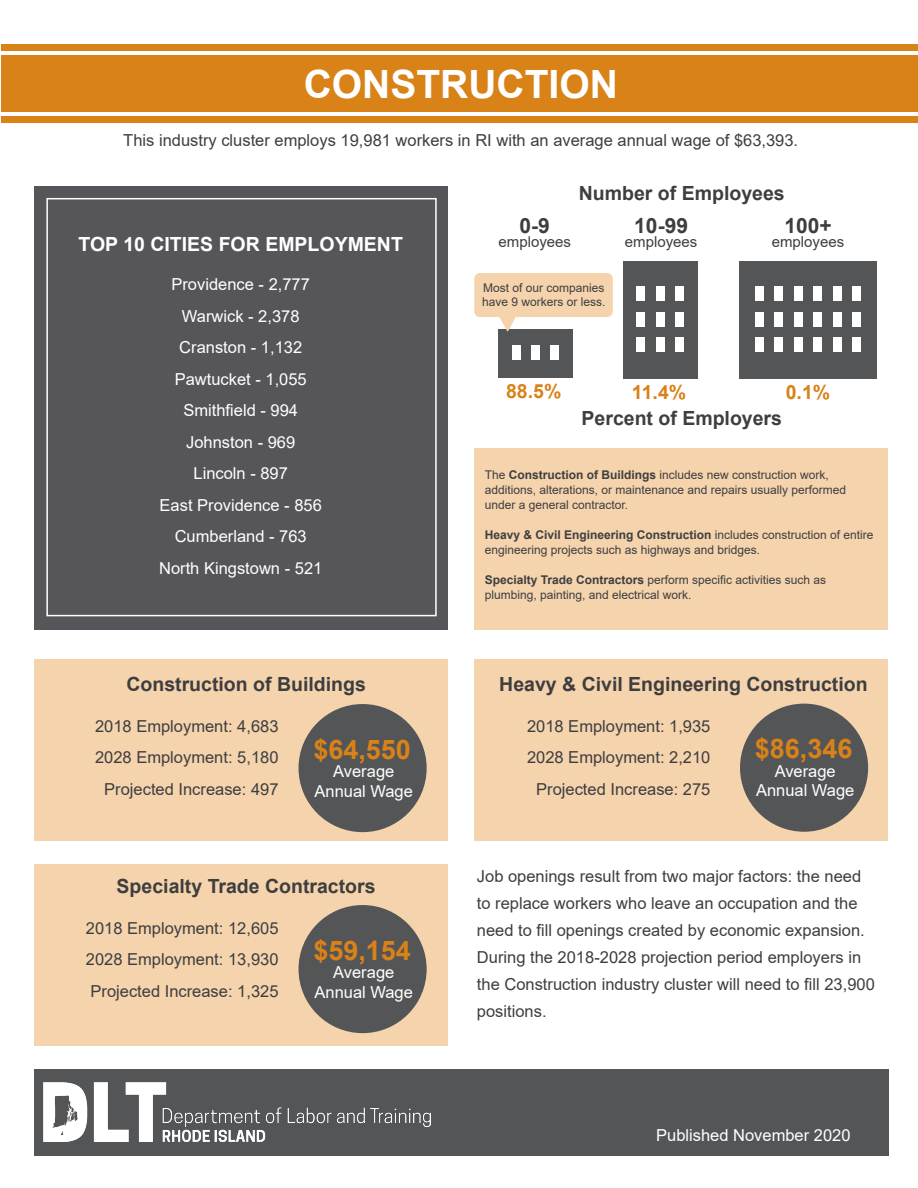
<style>
.page{position:relative;width:918px;height:1188px;background:#fff}
.page>*{position:absolute;margin:0;border:0;box-sizing:border-box;transform-origin:0 0}
.t1{font:700 39px "Arial";color:#fff}
.t2{font:700 27px "Arial";color:#d98218}
.t3{font:700 21px "Arial";color:#3e3e3f}
.t4{font:700 19.5px "Arial";color:#3e3e3f}
.t5{font:700 19.5px "Arial";color:#fff}
.t6{font:700 19.5px "Arial";color:#d98218}
.t7{font:16.5px/27px "Arial";color:#3e3e3f}
.t8{font:16.5px/31.5px "Arial";color:#fff}
.t9{font:15px "Arial";color:#3e3e3f}
.t10{font:12px/15px "Arial";color:#3e3e3f}
.s1{font-weight:700}
</style>
<div class="page">
<div style="left:2px;top:56px;width:916px;height:56px;background:#d98218"></div>
<div style="left:2px;top:116px;width:916px;height:7px;background:#d98218"></div>
<div style="left:2px;top:44px;width:916px;height:7px;background:#d98218"></div>
<div style="left:498px;top:330px;width:75px;height:48px;background:#545557"></div>
<div style="left:512px;top:345px;width:8px;height:15px;background:#fff"></div>
<div style="left:531px;top:345px;width:9px;height:15px;background:#fff"></div>
<div style="left:550px;top:345px;width:9px;height:15px;background:#fff"></div>
<div style="left:623px;top:261px;width:74px;height:118px;background:#545557"></div>
<div style="left:636px;top:312px;width:9px;height:14px;background:#fff"></div>
<div style="left:656px;top:312px;width:8px;height:14px;background:#fff"></div>
<div style="left:675px;top:312px;width:9px;height:14px;background:#fff"></div>
<div style="left:636px;top:286px;width:9px;height:15px;background:#fff"></div>
<div style="left:656px;top:286px;width:8px;height:15px;background:#fff"></div>
<div style="left:675px;top:286px;width:9px;height:15px;background:#fff"></div>
<div style="left:636px;top:338px;width:9px;height:14px;background:#fff"></div>
<div style="left:656px;top:338px;width:8px;height:14px;background:#fff"></div>
<div style="left:675px;top:338px;width:9px;height:14px;background:#fff"></div>
<div style="left:739px;top:261px;width:138px;height:118px;background:#545557"></div>
<div style="left:755px;top:312px;width:9px;height:14px;background:#fff"></div>
<div style="left:775px;top:312px;width:8px;height:14px;background:#fff"></div>
<div style="left:794px;top:312px;width:8px;height:14px;background:#fff"></div>
<div style="left:814px;top:312px;width:8px;height:14px;background:#fff"></div>
<div style="left:833px;top:312px;width:8px;height:14px;background:#fff"></div>
<div style="left:852px;top:312px;width:9px;height:14px;background:#fff"></div>
<div style="left:755px;top:286px;width:9px;height:15px;background:#fff"></div>
<div style="left:775px;top:286px;width:8px;height:15px;background:#fff"></div>
<div style="left:794px;top:286px;width:8px;height:15px;background:#fff"></div>
<div style="left:814px;top:286px;width:8px;height:15px;background:#fff"></div>
<div style="left:833px;top:286px;width:8px;height:15px;background:#fff"></div>
<div style="left:852px;top:286px;width:9px;height:15px;background:#fff"></div>
<div style="left:755px;top:338px;width:9px;height:14px;background:#fff"></div>
<div style="left:775px;top:338px;width:8px;height:14px;background:#fff"></div>
<div style="left:794px;top:338px;width:8px;height:14px;background:#fff"></div>
<div style="left:814px;top:338px;width:8px;height:14px;background:#fff"></div>
<div style="left:833px;top:338px;width:8px;height:14px;background:#fff"></div>
<div style="left:852px;top:338px;width:9px;height:14px;background:#fff"></div>
<div style="left:34px;top:864px;width:413px;height:181px;background:#f4d3ad"></div>
<div style="left:34px;top:1069px;width:854px;height:87px;background:#545557"></div>
<div style="left:299px;top:905px;width:128px;height:128px;background:#545557;border-radius:50%"></div>
<div style="left:474px;top:659px;width:413px;height:181px;background:#f4d3ad"></div>
<div style="left:740px;top:704px;width:128px;height:128px;background:#545557;border-radius:50%"></div>
<div style="left:34px;top:659px;width:413px;height:181px;background:#f4d3ad"></div>
<div style="left:299px;top:704px;width:128px;height:128px;background:#545557;border-radius:50%"></div>
<svg style="left:474px;top:273px;width:139px;height:59px"></svg>
<div style="left:34px;top:186px;width:413px;height:444px;background:#565559"></div>
<div style="left:474px;top:448px;width:413px;height:182px;background:#f4d3ad"></div>
<div style="left:46px;top:198px;width:391px;height:418px;border:2px solid #fff"></div>
<img style="left:43px;top:1082px;width:388px;height:59px">
<p class="t1" style="left:304px;top:57px;width:316px">CONSTRUCTION</p>
<p class="t7" style="left:123px;top:127px;width:676px">This industry cluster employs 19,981 workers in RI with an average annual wage of $63,393.</p>
<p class="t5" style="left:79px;top:231px;width:326px">TOP 10 CITIES FOR EMPLOYMENT</p>
<p class="t8" style="left:171px;top:269px;width:140px">Providence - 2,777</p>
<p class="t8" style="left:179px;top:300px;width:124px">Warwick - 2,378<br>Cranston - 1,132</p>
<p class="t8" style="left:175px;top:363px;width:134px">Pawtucket - 1,055</p>
<p class="t8" style="left:183px;top:395px;width:116px">Smithfield - 994</p>
<p class="t8" style="left:186px;top:426px;width:111px">Johnston - 969</p>
<p class="t8" style="left:194px;top:458px;width:96px">Lincoln - 897</p>
<p class="t8" style="left:160px;top:489px;width:164px">East Providence - 856</p>
<p class="t8" style="left:175px;top:521px;width:134px">Cumberland - 763</p>
<p class="t8" style="left:159px;top:552px;width:165px">North Kingstown - 521</p>
<p class="t4" style="left:126px;top:671px;width:241px">Construction of Buildings</p>
<p class="t7" style="left:95px;top:712px;width:185px">2018 Employment: 4,683</p>
<p class="t7" style="left:95px;top:744px;width:185px">2028 Employment: 5,180</p>
<p class="t7" style="left:104px;top:775px;width:176px">Projected Increase: 497</p>
<p class="t2" style="left:313px;top:730px;width:99px">$64,550</p>
<p class="t8" style="left:333px;top:755px;width:63px">Average</p>
<p class="t8" style="left:315px;top:775px;width:100px">Annual Wage</p>
<p class="t4" style="left:117px;top:873px;width:260px">Specialty Trade Contractors</p>
<p class="t7" style="left:86px;top:914px;width:194px">2018 Employment: 12,605</p>
<p class="t7" style="left:86px;top:946px;width:194px">2028 Employment: 13,930</p>
<p class="t7" style="left:91px;top:977px;width:190px">Projected Increase: 1,325</p>
<p class="t2" style="left:313px;top:931px;width:99px">$59,154</p>
<p class="t8" style="left:333px;top:956px;width:63px">Average</p>
<p class="t8" style="left:315px;top:976px;width:100px">Annual Wage</p>
<p class="t3" style="left:520px;top:211px;width:32px">0-9</p>
<p class="t9" style="left:499px;top:231px;width:74px">employees</p>
<p class="t4" style="left:579px;top:180px;width:207px">Number of Employees</p>
<p class="t3" style="left:634px;top:211px;width:55px">10-99</p>
<p class="t9" style="left:625px;top:231px;width:74px">employees</p>
<p class="t3" style="left:784px;top:211px;width:49px">100+</p>
<p class="t9" style="left:772px;top:231px;width:74px">employees</p>
<p class="t10" style="left:483px;top:280px;width:123px">Most of our companies</p>
<p class="t10" style="left:482px;top:294px;width:125px">have 9 workers or less.</p>
<p class="t6" style="left:506px;top:377px;width:57px">88.5%</p>
<p class="t6" style="left:632px;top:378px;width:56px">11.4%</p>
<p class="t6" style="left:786px;top:378px;width:46px">0.1%</p>
<p class="t4" style="left:582px;top:404px;width:202px">Percent of Employers</p>
<p class="t10" style="left:485px;top:467px;width:363px">The <span class="s1">Construction of Buildings</span> includes new construction work, additions, alterations, or maintenance and repairs usually performed under a general contractor.</p>
<p class="t10" style="left:485px;top:527px;width:390px"><span class="s1">Heavy &amp; Civil Engineering Construction</span> includes construction of entire engineering projects such as highways and bridges.</p>
<p class="t10" style="left:485px;top:572px;width:343px"><span class="s1">Specialty Trade Contractors</span> perform specific activities such as plumbing, painting, and electrical work.</p>
<p class="t4" style="left:499px;top:671px;width:370px">Heavy &amp; Civil Engineering Construction</p>
<p class="t7" style="left:527px;top:712px;width:185px">2018 Employment: 1,935</p>
<p class="t7" style="left:527px;top:744px;width:185px">2028 Employment: 2,210</p>
<p class="t7" style="left:536px;top:775px;width:176px">Projected Increase: 275</p>
<p class="t2" style="left:755px;top:730px;width:99px">$86,346</p>
<p class="t8" style="left:775px;top:755px;width:63px">Average</p>
<p class="t8" style="left:756px;top:775px;width:100px">Annual Wage</p>
<p class="t7" style="left:477px;top:863px;width:399px">Job openings result from two major factors: the need to replace workers who leave an occupation and the need to fill openings created by economic expansion.<br>During the 2018-2028 projection period employers in the Construction industry cluster will need to fill 23,900 positions.</p>
<p class="t8" style="left:656px;top:1119px;width:196px">Published November 2020</p>
</div>
